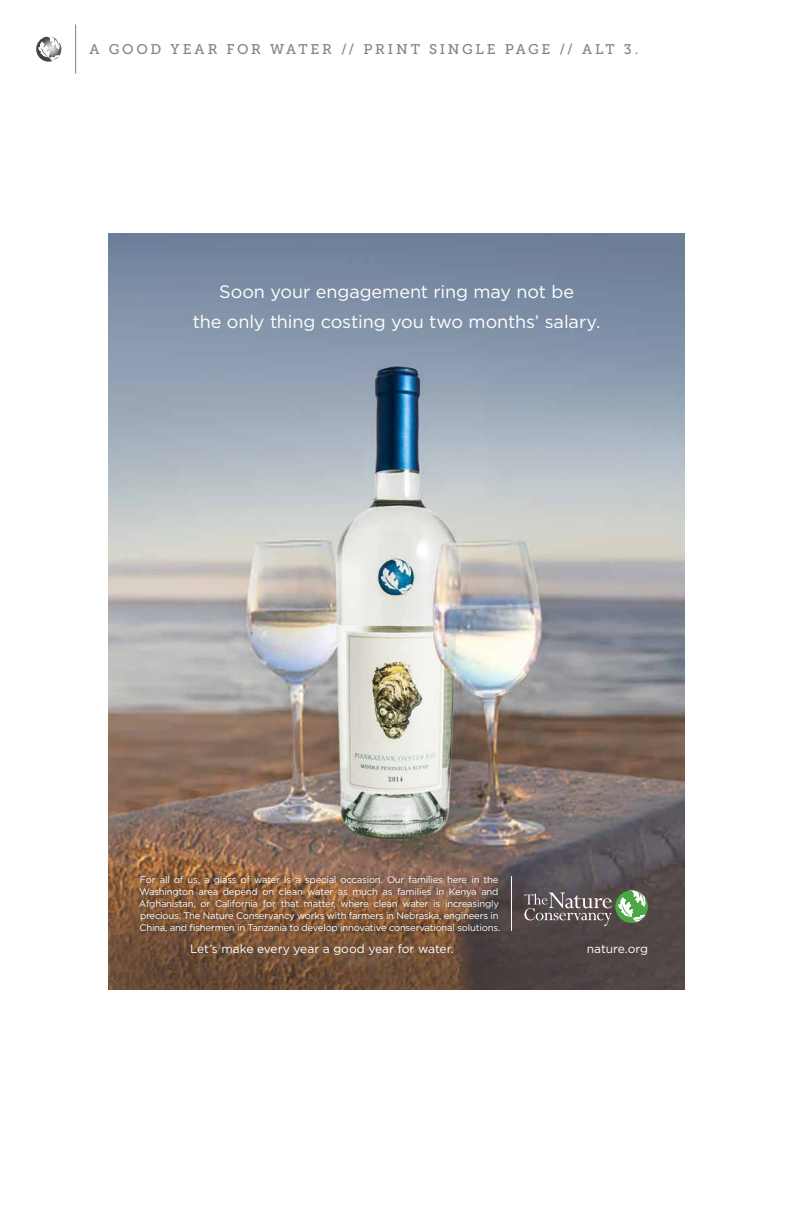
<style>
.page{position:relative;width:792px;height:1224px;background:#fff}
.page>*{position:absolute;margin:0;border:0;box-sizing:border-box;transform-origin:0 0}
.t1{font:18px/30px "Gotham";letter-spacing:-.005em;color:#fff;text-align:center}
.t2{font:14px "Museo Slab 500";letter-spacing:.19em;color:#808285}
.t3{font:12px "Gotham";color:#fff}
.t4{font:9.5px/12px "Gotham";letter-spacing:-.02em;color:#fff}
</style>
<div class="page">
<svg style="left:36px;top:37px;width:25px;height:25px"></svg>
<hr style="left:75px;top:24px;width:1px;height:49px;background:#808285">
<img style="left:109px;top:233px;width:576px;height:756px">
<div style="left:134px;top:870px;width:371px;height:68px;background:#000;opacity:.75"></div>
<hr style="left:511px;top:876px;width:1px;height:55px;background:#fff">
<svg style="left:524px;top:890px;width:124px;height:36px;background:#707469"></svg>
<h2 class="t2" style="left:90px;top:42px;width:550px">A GOOD YEAR FOR WATER // PRINT SINGLE PAGE // ALT 3.</h2>
<h1 class="t1" style="left:193px;top:276px;width:409px">Soon your engagement ring may not be<br>the only thing costing you two months’ salary.</h1>
<p class="t4" style="left:139px;top:873px;width:363px">For all of us, a glass of water is a special occasion. Our families here in the Washington area depend on clean water as much as families in Kenya and Afghanistan, or California for that matter, where clean water is increasingly precious. The Nature Conservancy works with farmers in Nebraska, engineers in China, and fishermen in Tanzania to develop innovative conservational solutions.</p>
<p class="t3" style="left:190px;top:942px;width:265px">Let’s make every year a good year for water.</p>
<p class="t3" style="left:587px;top:942px;width:63px">nature.org</p>
</div>
